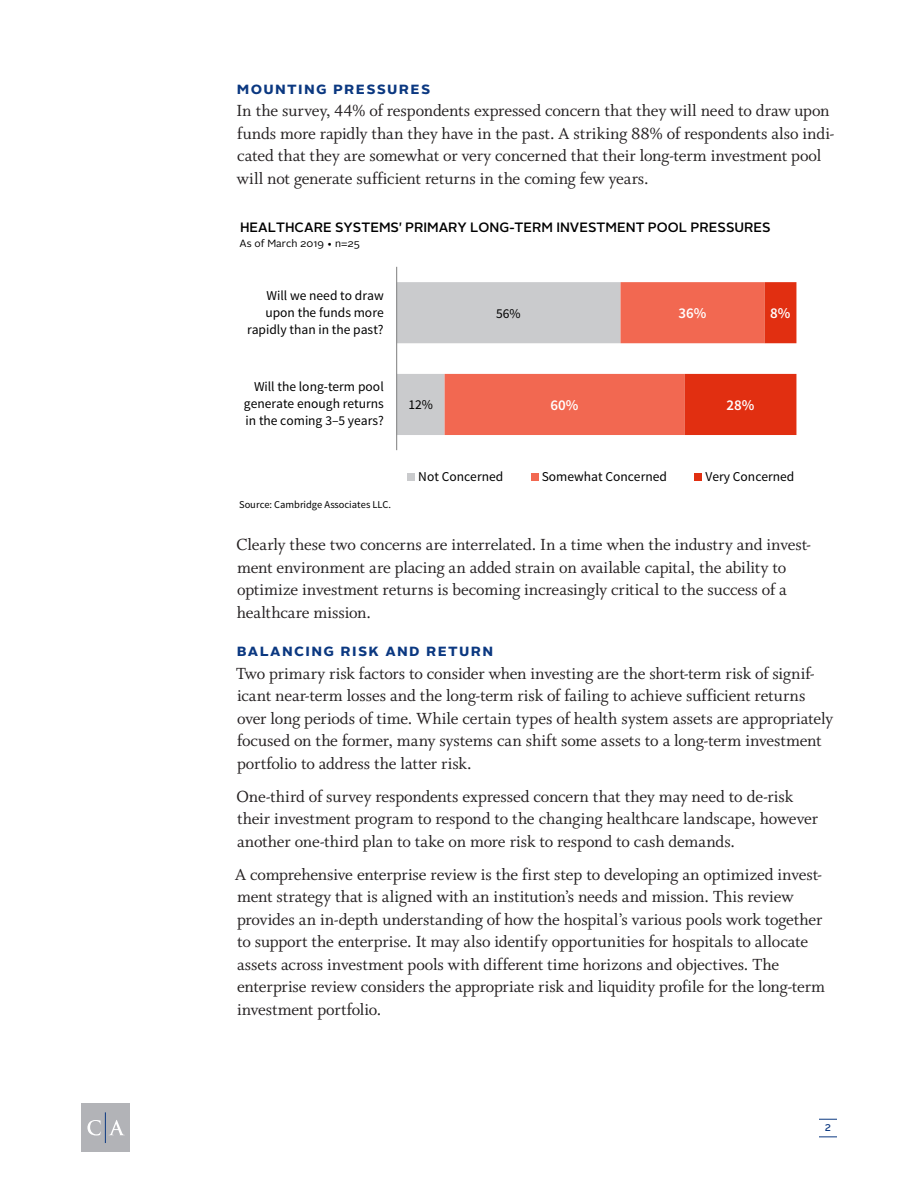
<style>
.page{position:relative;width:918px;height:1188px;background:#fff}
.page>*{position:absolute;margin:0;border:0;box-sizing:border-box;transform-origin:0 0}
.Body{font:18px/22.5px "Whitman";letter-spacing:-.01em;color:#231f20}
.Header_2__Blue{font:700 16.5px "Alright Sans";letter-spacing:.08em;color:#0b3881}
.t1{font:600 15px "Source Sans Pro";color:#fff}
.t2{font:13.5px/17px "Source Sans Pro";color:#000;text-align:right}
.t3{font:500 13.5px "Alright Sans";color:#000}
.t4{font:10.5px "Source Sans Pro";letter-spacing:-.005em;color:#000}
.t5{font:10.5px "Alright Sans";color:#000}
.page_number_alright{font:500 9.75px "Alright Sans";color:#0b3881}
</style>
<div class="page">
<svg style="left:397px;top:282px;width:48px;height:153px"></svg>
<svg style="left:445px;top:282px;width:240px;height:153px;fill:#f26851"></svg>
<svg style="left:685px;top:282px;width:111px;height:153px"></svg>
<hr style="left:396px;top:267px;width:1px;height:183px;background:#868686">
<div style="left:407px;top:474px;width:8px;height:7px;background:#cacbcd"></div>
<div style="left:531px;top:474px;width:7px;height:7px;background:#f26851"></div>
<div style="left:694px;top:474px;width:8px;height:7px;background:#e12f11"></div>
<div style="left:81px;top:1103px;width:49px;height:49px;background:#b2b3b7"></div>
<svg style="left:87px;top:1120px;width:14px;height:16px"></svg>
<svg style="left:109px;top:1120px;width:15px;height:15px"></svg>
<hr style="left:105px;top:1112px;width:1px;height:31px;background:#0b3881">
<svg style="left:819px;top:1119px;width:18px;height:1px"></svg>
<svg style="left:819px;top:1137px;width:18px;height:1px"></svg>
<p class="Header_2__Blue" style="left:237px;top:76px;width:195px">Mounting Pressures</p>
<p class="Body" style="left:237px;top:100px;width:600px">In the survey, 44% of respondents expressed concern that they will need to draw upon funds more rapidly than they have in the past. A striking 88% of respondents also indi&shy;cated that they are somewhat or very concerned that their long-term investment pool will not generate sufficient returns in the coming few years.</p>
<p class="t3" style="left:240px;top:218px;width:532px">HEALTHCARE SYSTEMS' PRIMARY LONG-TERM INVESTMENT POOL PRESSURES</p>
<p class="t5" style="left:239px;top:236px;width:122px">As of March 2019 • n=25</p>
<p class="t2" style="left:247px;top:287px;width:138px">Will we need to draw upon the funds more rapidly than in the past?</p>
<p class="t2" style="left:244px;top:379px;width:141px;text-align:justify;text-indent:10px">Will the long-term pool generate enough returns in the coming 3–5 years?</p>
<p class="t4" style="left:239px;top:498px;width:154px">Source: Cambridge Associates LLC.</p>
<p class="t2" style="left:408px;top:397px;width:26px">12%</p>
<p class="t2" style="left:496px;top:305px;width:26px">56%</p>
<p class="t1" style="left:550px;top:395px;width:30px">60%</p>
<p class="t1" style="left:678px;top:304px;width:30px">36%</p>
<p class="t1" style="left:770px;top:304px;width:22px">8%</p>
<p class="t1" style="left:726px;top:395px;width:30px">28%</p>
<p class="t2" style="left:418px;top:469px;width:87px">Not Concerned</p>
<p class="t2" style="left:542px;top:469px;width:127px">Somewhat Concerned</p>
<p class="t2" style="left:705px;top:469px;width:90px">Very Concerned</p>
<p class="Body" style="left:237px;top:534px;width:576px">Clearly these two concerns are interrelated. In a time when the industry and invest&shy;ment environment are placing an added strain on available capital, the ability to optimize investment returns is becoming increasingly critical to the success of a healthcare mission.</p>
<p class="Header_2__Blue" style="left:237px;top:639px;width:258px">Balancing Risk and Return</p>
<p class="Body" style="left:236px;top:662px;width:598px">Two primary risk factors to consider when investing are the short-term risk of signif&shy;icant near-term losses and the long-term risk of failing to achieve sufficient returns over long periods of time. While certain types of health system assets are appropriately focused on the former, many systems can shift some assets to a long-term investment portfolio to address the latter risk.</p>
<p class="Body" style="left:236px;top:785px;width:583px">One-third of survey respondents expressed concern that they may need to de-risk their investment program to respond to the changing healthcare landscape, however another one-third plan to take on more risk to respond to cash demands.</p>
<p class="Body" style="left:235px;top:863px;width:591px">A comprehensive enterprise review is the first step to developing an optimized invest&shy;ment strategy that is aligned with an institution’s needs and mission. This review provides an in-depth understanding of how the hospital’s various pools work together to support the enterprise. It may also identify opportunities for hospitals to allocate assets across investment pools with different time horizons and objectives. The enterprise review considers the appropriate risk and liquidity profile for the long-term investment portfolio.</p>
<p class="page_number_alright" style="left:825px;top:1121px;width:8px">2</p>
</div>
